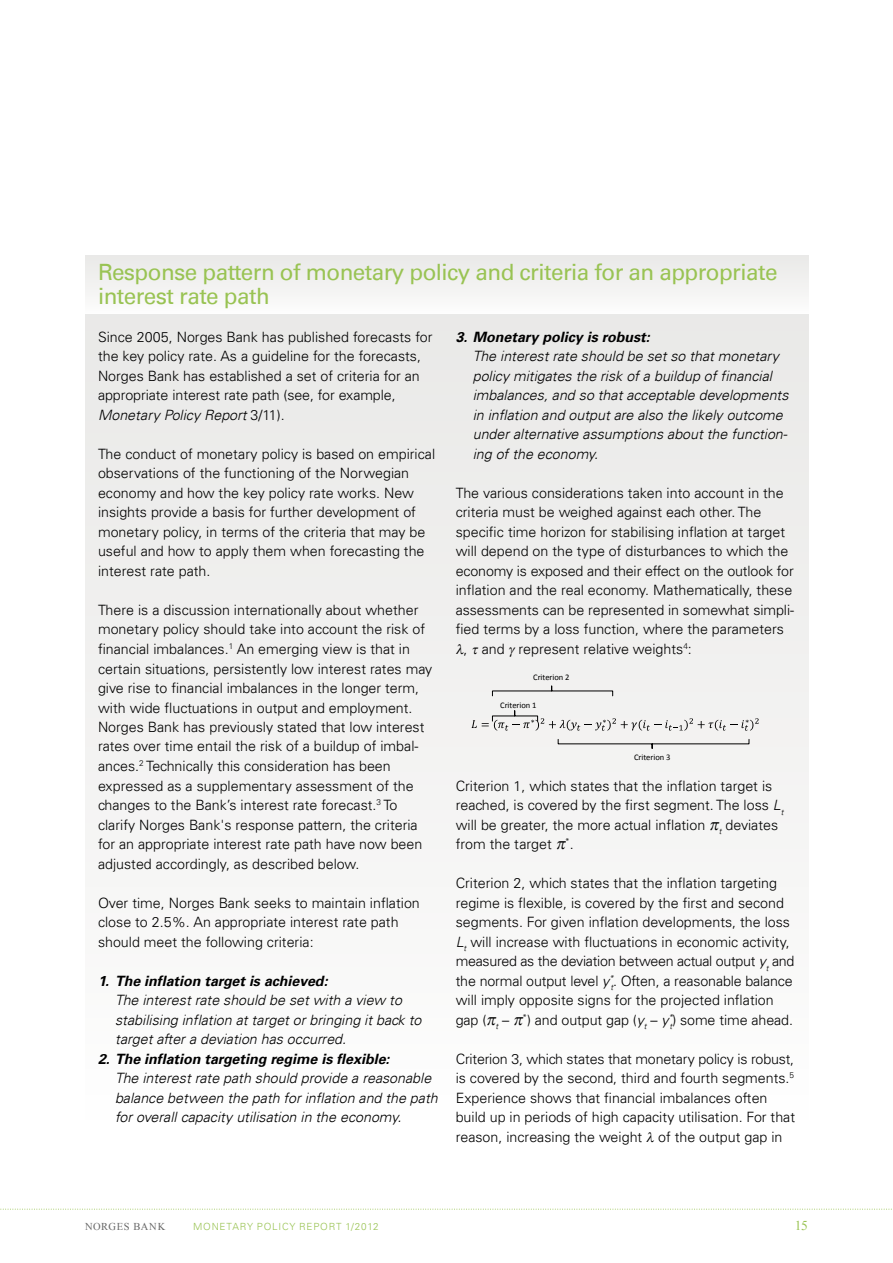
<style>
.page{position:relative;width:893px;height:1263px;background:#fff}
.page>*{position:absolute;margin:0;border:0;box-sizing:border-box;transform-origin:0 0}
.t1{font:22.5px/24px "Univers LT";letter-spacing:-.025em;color:#99c353}
.t2{font:300 14.25px/19.5px "Univers LT";color:#000}
.t3{font:italic 300 14.25px/19.5px "Univers LT";color:#000}
.t4{font:italic 700 14.25px "Univers LT";color:#000}
.t5{font:13.5px "Times New Roman";color:#99c353}
.t6{font:10.5px "Times New Roman";letter-spacing:.055em;color:#676767}
.t7{font:300 9.9px "Univers LT";letter-spacing:.08em;color:#99c353}
.t8{font:8.55px "Calibri";letter-spacing:-.005em;color:#000}
.s1{font-style:italic}
</style>
<div class="page">
<svg style="left:0;top:1209px;width:892px;height:1px"></svg>
<div style="left:85px;top:255px;width:723px;height:60px;background:#f2f2f1"></div>
<div style="left:85px;top:315px;width:723px;height:833px;background:linear-gradient(to right,#f3f3f2,#f3f3f2)"></div>
<div style="left:455px;top:686px;width:321px;height:60px;background:#f2f2f1"></div>
<svg style="left:471px;top:710px;width:288px;height:21px"></svg>
<div style="left:525px;top:668px;width:62px;height:18px;background:#f1f1f0"></div>
<svg style="left:492px;top:685px;width:121px;height:12px"></svg>
<div style="left:626px;top:748px;width:59px;height:19px;background:#f3f3f2"></div>
<svg style="left:557px;top:739px;width:193px;height:10px"></svg>
<svg style="left:456px;top:644px;width:9px;height:10px"></svg>
<svg style="left:472px;top:648px;width:6px;height:6px"></svg>
<svg style="left:508px;top:647px;width:8px;height:10px"></svg>
<svg style="left:710px;top:822px;width:9px;height:8px"></svg>
<svg style="left:556px;top:841px;width:10px;height:8px"></svg>
<svg style="left:487px;top:1017px;width:9px;height:8px"></svg>
<svg style="left:514px;top:1017px;width:9px;height:8px"></svg>
<svg style="left:647px;top:1131px;width:8px;height:11px"></svg>
<h1 class="t1" style="left:98px;top:260px;width:681px">Response pattern of monetary policy and criteria for an appropriate interest rate path</h1>
<p class="t2" style="left:98px;top:327px;width:336px">Since 2005, Norges Bank has published forecasts for the key policy rate. As a guideline for the forecasts, Norges Bank has established a set of criteria for an appropriate interest rate path (see, for example, <span class="s1">Monetary Policy Report</span> 3/11).</p>
<p class="t2" style="left:98px;top:444px;width:339px">The conduct of monetary policy is based on empirical observations of the functioning of the Norwegian economy and how the key policy rate works. New insights provide a basis for further development of monetary policy, in terms of the criteria that may be useful and how to apply them when forecasting the interest rate path.</p>
<p class="t2" style="left:98px;top:600px;width:336px">There is a discussion internationally about whether monetary policy should take into account the risk of financial imbalances.<sup>1</sup> An emerging view is that in certain situations, persistently low interest rates may give rise to financial imbalances in the longer term, with wide fluctuations in output and employment.<br>Norges Bank has previously stated that low interest rates over time entail the risk of a buildup of imbal&shy;ances.<sup>2</sup> Technically this consideration has been expressed as a supplementary assessment of the changes to the Bank’s interest rate forecast.<sup>3</sup> To clarify Norges Bank's response pattern, the criteria for an appropriate interest rate path have now been adjusted accordingly, as described below.</p>
<p class="t2" style="left:98px;top:893px;width:323px">Over time, Norges Bank seeks to maintain inflation close to 2.5%. An appropriate interest rate path should meet the following criteria:</p>
<p class="t4" style="left:98px;top:972px;width:231px">1. The inflation target is achieved:</p>
<p class="t3" style="left:115px;top:990px;width:308px">The interest rate should be set with a view to stabilising inflation at target or bringing it back to target after a deviation has occurred.</p>
<p class="t4" style="left:98px;top:1050px;width:293px">2. The inflation targeting regime is flexible:</p>
<p class="t3" style="left:115px;top:1068px;width:324px">The interest rate path should provide a reasonable balance between the path for inflation and the path for overall capacity utilisation in the economy.</p>
<p class="t4" style="left:456px;top:329px;width:196px">3. Monetary policy is robust:</p>
<p class="t3" style="left:473px;top:347px;width:317px">The interest rate should be set so that monetary policy mitigates the risk of a buildup of financial imbalances, and so that acceptable developments in inflation and output are also the likely outcome under alternative assumptions about the function&shy;ing of the economy.</p>
<p class="t2" style="left:456px;top:483px;width:330px">The various considerations taken into account in the</p>
<p class="t2" style="left:456px;top:503px;width:307px">criteria must be weighed against each other. The</p>
<p class="t2" style="left:456px;top:522px;width:331px">specific time horizon for stabilising inflation at target</p>
<p class="t2" style="left:456px;top:542px;width:334px">will depend on the type of disturbances to which the</p>
<p class="t2" style="left:456px;top:561px;width:340px">economy is exposed and their effect on the outlook for</p>
<p class="t2" style="left:456px;top:581px;width:338px">inflation and the real economy. Mathematically, these</p>
<p class="t2" style="left:456px;top:600px;width:339px">assessments can be represented in somewhat simpli-</p>
<p class="t2" style="left:456px;top:620px;width:330px">fied terms by a loss function, where the parameters</p>
<p class="t2" style="left:463px;top:639px;width:230px">, and represent relative weights<sup>4</sup>:</p>
<p class="t8" style="left:533px;top:672px;width:38px">Criterion 2</p>
<p class="t8" style="left:500px;top:699px;width:38px">Criterion 1</p>
<p class="t8" style="left:634px;top:752px;width:38px">Criterion 3</p>
<p class="t2" style="left:456px;top:776px;width:329px">Criterion 1, which states that the inflation target is reached, is covered by the first segment. The loss <span class="s1">L</span><sub>t </sub>will be greater, the more actual inflation <sub>t</sub> deviates from the target <sup>*</sup>.</p>
<p class="t2" style="left:456px;top:873px;width:340px">Criterion 2, which states that the inflation targeting regime is flexible, is covered by the first and second segments. For given inflation developments, the loss <span class="s1">L</span><sub>t</sub> will increase with fluctuations in economic activity, measured as the deviation between actual output <span class="s1">y</span><sub>t</sub> and the normal output level <span class="s1">y</span><sup>*</sup></p>
<p class="t2" style="left:456px;top:971px;width:339px;text-indent:155px"><sub>t</sub>. Often, a reasonable balance will imply opposite signs for the projected inflation gap ( <sub>t</sub> – <sup>*</sup>) and output gap (<span class="s1">y</span><sub>t</sub> – <span class="s1">y</span><sup>*</sup></p>
<p class="t2" style="left:670px;top:1010px;width:125px"><sub>t</sub>) some time ahead.</p>
<p class="t2" style="left:456px;top:1049px;width:341px">Criterion 3, which states that monetary policy is robust, is covered by the second, third and fourth segments.<sup>5<br></sup>Experience shows that financial imbalances often build up in periods of high capacity utilisation. For that reason, increasing the weight of the output gap in</p>
<p class="t6" style="left:85px;top:1219px;width:82px">NORGES BANK</p>
<p class="t7" style="left:193px;top:1220px;width:187px">MONETARY POLICY REPORT 1/2012</p>
<p class="t5" style="left:795px;top:1216px;width:15px">15</p>
</div>
